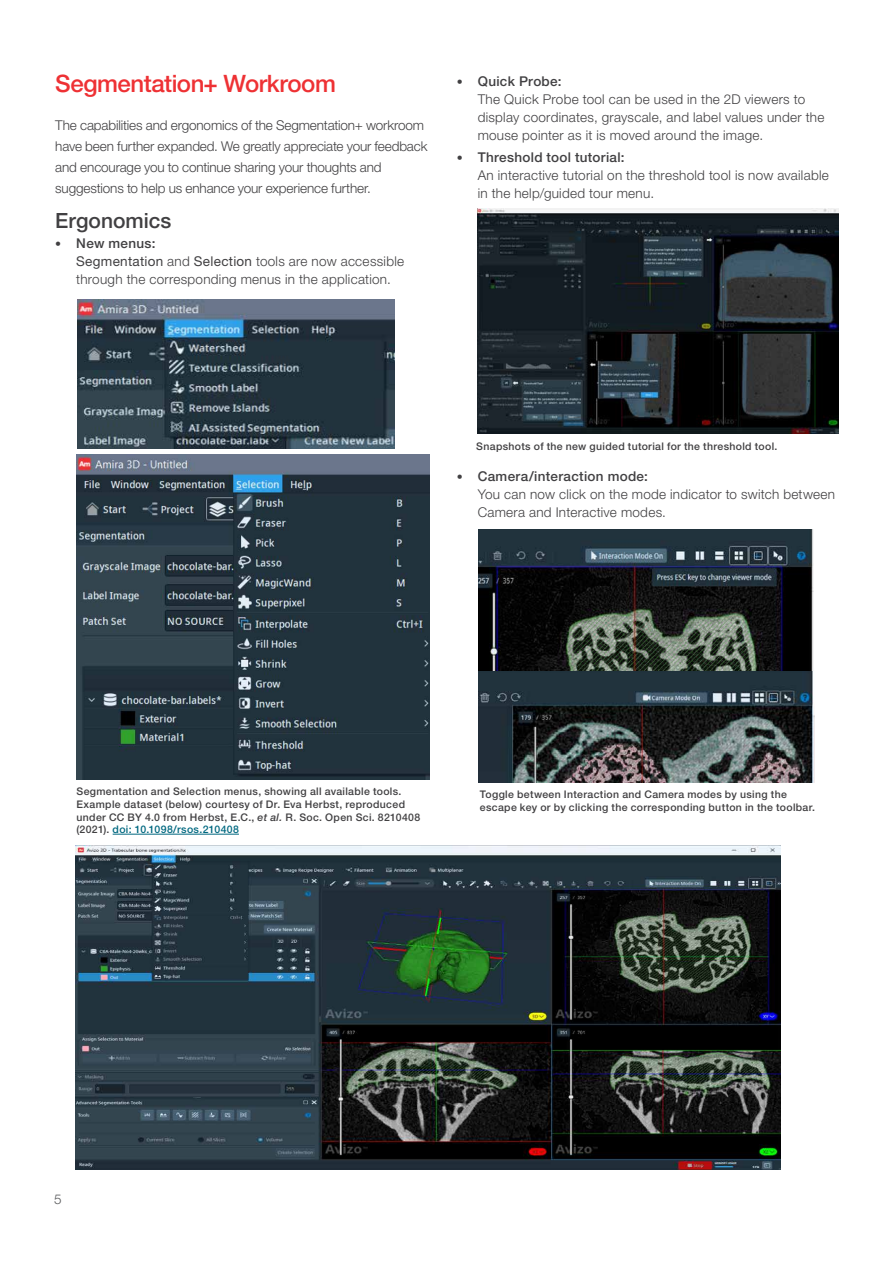
<style>
.page{position:relative;width:893px;height:1263px;background:#fff}
.page>*{position:absolute;margin:0;border:0;box-sizing:border-box;transform-origin:0 0}
.t1{font:500 24px "Helvetica Neue LTW1 G";letter-spacing:-.02em;color:#ee3134}
.t2{font:500 21px "Helvetica Neue LTW1 G";color:#414042}
.t3{font:300 13.5px/18px "Helvetica Neue LTW1 G";letter-spacing:.01em;color:#414042}
.t4{font:300 13.5px/21px "Helvetica Neue LTW1 G";letter-spacing:-.01em;color:#414042}
.t5{font:300 13.5px "Helvetica Neue LTW1 G";color:#58595b}
.t6{font:500 10.5px/12.6px "Helvetica Neue LTW1 G";letter-spacing:.03em;color:#414042}
.s1{font-weight:500;font-size:12px}
.s2{font-weight:500}
.s3{font-weight:400}
.s4{font-style:italic}
.s5{color:#006880}
</style>
<div class="page">
<hr style="left:113px;top:834px;width:126px;height:1px;background:#006880">
<img style="left:77px;top:300px;width:317px;height:149px">
<img style="left:77px;top:454px;width:352px;height:325px">
<img style="left:75px;top:845px;width:706px;height:324px">
<img style="left:477px;top:208px;width:362px;height:226px">
<img style="left:479px;top:670px;width:335px;height:112px">
<img style="left:479px;top:529px;width:334px;height:141px">
<h1 class="t1" style="left:55px;top:69px;width:282px">Segmentation+ Workroom</h1>
<p class="t4" style="left:55px;top:115px;width:374px">The capabilities and ergonomics of the Segmentation+ workroom have been further expanded. We greatly appreciate your feedback and encourage you to continue sharing your thoughts and suggestions to help us enhance your experience further.</p>
<h2 class="t2" style="left:55px;top:207px;width:118px">Ergonomics</h2>
<p class="t3" style="left:76px;top:234px;width:329px;text-indent:-21px"><span class="s1">•</span> <span class="s2">New menus:<br></span><span class="s3">Segmentation</span> and <span class="s3">Selection</span> tools are now accessible through the corresponding menus in the application.</p>
<p class="t3" style="left:478px;top:72px;width:348px;text-indent:-21px"><span class="s1">•</span> <span class="s2">Quick Probe:<br></span>The Quick Probe tool can be used in the 2D viewers to display coordinates, grayscale, and label values under the mouse pointer as it is moved around the image.</p>
<p class="t3" style="left:478px;top:148px;width:353px;text-indent:-21px"><span class="s1">•</span> <span class="s2">Threshold tool tutorial:<br></span>An interactive tutorial on the threshold tool is now available in the help/guided tour menu.</p>
<p class="t6" style="left:476px;top:440px;width:303px">Snapshots of the new guided tutorial for the threshold tool.</p>
<p class="t3" style="left:478px;top:468px;width:359px;text-indent:-21px"><span class="s1">•</span> <span class="s2">Camera/interaction mode:<br></span>You can now click on the mode indicator to switch between<br>Camera and Interactive modes.</p>
<p class="t6" style="left:77px;top:785px;width:345px">Segmentation and Selection menus, showing all available tools.<br>Example dataset (below) courtesy of Dr. Eva Herbst, reproduced under CC BY 4.0 from Herbst, E.C., <span class="s4">et al.</span> R. Soc. Open Sci. 8210408 (2021). <span class="s5">doi: 10.1098/rsos.210408</span></p>
<p class="t6" style="left:480px;top:788px;width:337px">Toggle between Interaction and Camera modes by using the escape key or by clicking the corresponding button in the toolbar.</p>
<p class="t5" style="left:54px;top:1191px;width:9px">5</p>
</div>
